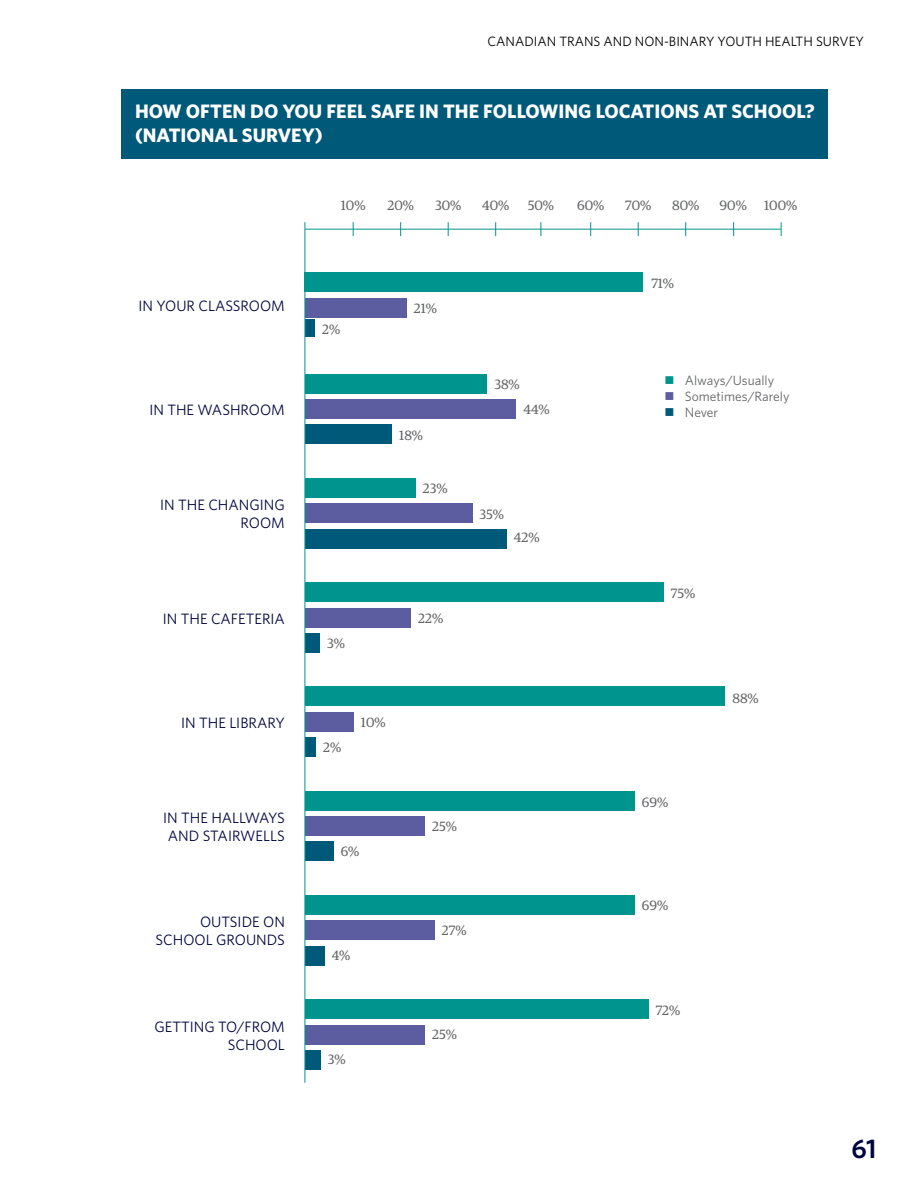
<style>
.page{position:relative;width:918px;height:1188px;background:#fff}
.page>*{position:absolute;margin:0;border:0;box-sizing:border-box;transform-origin:0 0}
.t1{font:600 27px "Whitney";color:#00053e}
.t2{font:700 19.5px/23.4px "Whitney";color:#fff}
.t3{font:15px/18px "Whitney";color:#00053e;text-align:right}
.t4{font:13.5px "Guardian Egyp";color:#636466}
.t5{font:13.5px "Whitney";color:#000}
.t6{font:13.5px/16.2px "Whitney";color:#636466}
.t7{font:13.35px "Whitney";color:#636466}
</style>
<div class="page">
<div style="left:305px;top:273px;width:338px;height:19px;background:#00948f"></div>
<div style="left:305px;top:298px;width:101px;height:19px;background:#5b5da0"></div>
<div style="left:305px;top:319px;width:10px;height:18px;background:#005978"></div>
<div style="left:305px;top:582px;width:358px;height:20px;background:#00948f"></div>
<div style="left:305px;top:608px;width:106px;height:19px;background:#5b5da0"></div>
<div style="left:305px;top:633px;width:15px;height:20px;background:#005978"></div>
<div style="left:305px;top:687px;width:420px;height:19px;background:#00948f"></div>
<div style="left:305px;top:712px;width:48px;height:20px;background:#5b5da0"></div>
<div style="left:305px;top:737px;width:11px;height:20px;background:#005978"></div>
<div style="left:305px;top:791px;width:329px;height:20px;background:#00948f"></div>
<div style="left:305px;top:816px;width:120px;height:20px;background:#5b5da0"></div>
<div style="left:305px;top:842px;width:29px;height:19px;background:#005978"></div>
<div style="left:305px;top:895px;width:329px;height:20px;background:#00948f"></div>
<div style="left:305px;top:921px;width:129px;height:19px;background:#5b5da0"></div>
<div style="left:305px;top:946px;width:19px;height:19px;background:#005978"></div>
<div style="left:305px;top:999px;width:343px;height:20px;background:#00948f"></div>
<div style="left:305px;top:1025px;width:120px;height:19px;background:#5b5da0"></div>
<div style="left:305px;top:1050px;width:15px;height:20px;background:#005978"></div>
<div style="left:305px;top:374px;width:182px;height:19px;background:#00948f"></div>
<div style="left:305px;top:399px;width:211px;height:20px;background:#5b5da0"></div>
<div style="left:305px;top:425px;width:87px;height:19px;background:#005978"></div>
<div style="left:305px;top:478px;width:111px;height:20px;background:#00948f"></div>
<div style="left:305px;top:504px;width:167px;height:19px;background:#5b5da0"></div>
<div style="left:305px;top:529px;width:201px;height:19px;background:#005978"></div>
<div style="left:122px;top:89px;width:706px;height:70px;background:#005978"></div>
<hr style="left:305px;top:229px;width:476px;height:1px;background:#00948f">
<svg style="left:495px;top:222px;width:1px;height:14px"></svg>
<svg style="left:448px;top:222px;width:1px;height:14px"></svg>
<svg style="left:685px;top:222px;width:1px;height:14px"></svg>
<svg style="left:781px;top:222px;width:1px;height:14px"></svg>
<svg style="left:400px;top:222px;width:1px;height:14px"></svg>
<svg style="left:638px;top:222px;width:1px;height:14px"></svg>
<svg style="left:733px;top:222px;width:1px;height:14px"></svg>
<svg style="left:353px;top:222px;width:1px;height:14px"></svg>
<hr style="left:305px;top:222px;width:1px;height:861px;background:#00948f">
<svg style="left:590px;top:222px;width:1px;height:14px"></svg>
<svg style="left:541px;top:222px;width:1px;height:14px"></svg>
<p class="t5" style="left:488px;top:32px;width:378px">CANADIAN TRANS AND NON-BINARY YOUTH HEALTH SURVEY</p>
<h2 class="t2" style="left:135px;top:100px;width:681px">HOW OFTEN DO YOU FEEL SAFE IN THE FOLLOWING LOCATIONS AT SCHOOL? (NATIONAL SURVEY)</h2>
<p class="t4" style="left:341px;top:196px;width:26px">10%</p>
<p class="t4" style="left:387px;top:196px;width:28px">20%</p>
<p class="t4" style="left:435px;top:196px;width:28px">30%</p>
<p class="t4" style="left:482px;top:196px;width:29px">40%</p>
<p class="t4" style="left:528px;top:196px;width:28px">50%</p>
<p class="t4" style="left:577px;top:196px;width:29px">60%</p>
<p class="t4" style="left:625px;top:196px;width:28px">70%</p>
<p class="t4" style="left:672px;top:196px;width:29px">80%</p>
<p class="t4" style="left:720px;top:196px;width:29px">90%</p>
<p class="t4" style="left:764px;top:196px;width:35px">100%</p>
<p class="t3" style="left:138px;top:296px;width:148px">IN YOUR CLASSROOM</p>
<p class="t3" style="left:149px;top:400px;width:137px">IN THE WASHROOM</p>
<p class="t3" style="left:160px;top:496px;width:126px">IN THE CHANGING<br>ROOM</p>
<p class="t3" style="left:163px;top:609px;width:124px">IN THE CAFETERIA</p>
<p class="t3" style="left:181px;top:713px;width:105px">IN THE LIBRARY</p>
<p class="t3" style="left:163px;top:809px;width:123px;text-align:center">IN THE HALLWAYS<br>AND STAIRWELLS</p>
<p class="t3" style="left:156px;top:913px;width:131px">OUTSIDE ON<br>SCHOOL GROUNDS</p>
<p class="t3" style="left:154px;top:1017px;width:132px">GETTING TO/FROM<br>SCHOOL</p>
<p class="t4" style="left:322px;top:320px;width:20px">2%</p>
<p class="t4" style="left:414px;top:299px;width:25px">21%</p>
<p class="t4" style="left:399px;top:426px;width:25px">18%</p>
<p class="t4" style="left:423px;top:479px;width:26px">23%</p>
<p class="t4" style="left:495px;top:375px;width:27px">38%</p>
<p class="t4" style="left:523px;top:400px;width:28px">44%</p>
<p class="t4" style="left:479px;top:505px;width:26px">35%</p>
<p class="t4" style="left:514px;top:528px;width:27px">42%</p>
<p class="t4" style="left:327px;top:634px;width:19px">3%</p>
<p class="t4" style="left:323px;top:739px;width:20px">2%</p>
<p class="t4" style="left:361px;top:713px;width:26px">10%</p>
<p class="t4" style="left:341px;top:842px;width:20px">6%</p>
<p class="t4" style="left:332px;top:946px;width:20px">4%</p>
<p class="t4" style="left:328px;top:1051px;width:19px">3%</p>
<p class="t4" style="left:418px;top:609px;width:27px">22%</p>
<p class="t4" style="left:432px;top:817px;width:26px">25%</p>
<p class="t4" style="left:442px;top:921px;width:26px">27%</p>
<p class="t4" style="left:432px;top:1025px;width:26px">25%</p>
<p class="t4" style="left:651px;top:274px;width:24px">71%</p>
<p class="t7" style="left:685px;top:371px;width:91px">Always/Usually</p>
<p class="t6" style="left:685px;top:388px;width:106px">Sometimes/Rarely<br>Never</p>
<p class="t4" style="left:671px;top:584px;width:26px">75%</p>
<p class="t4" style="left:642px;top:793px;width:28px">69%</p>
<p class="t4" style="left:642px;top:896px;width:28px">69%</p>
<p class="t4" style="left:656px;top:1001px;width:26px">72%</p>
<p class="t4" style="left:733px;top:689px;width:28px">88%</p>
<h1 class="t1" style="left:851px;top:1131px;width:27px">61</h1>
</div>
